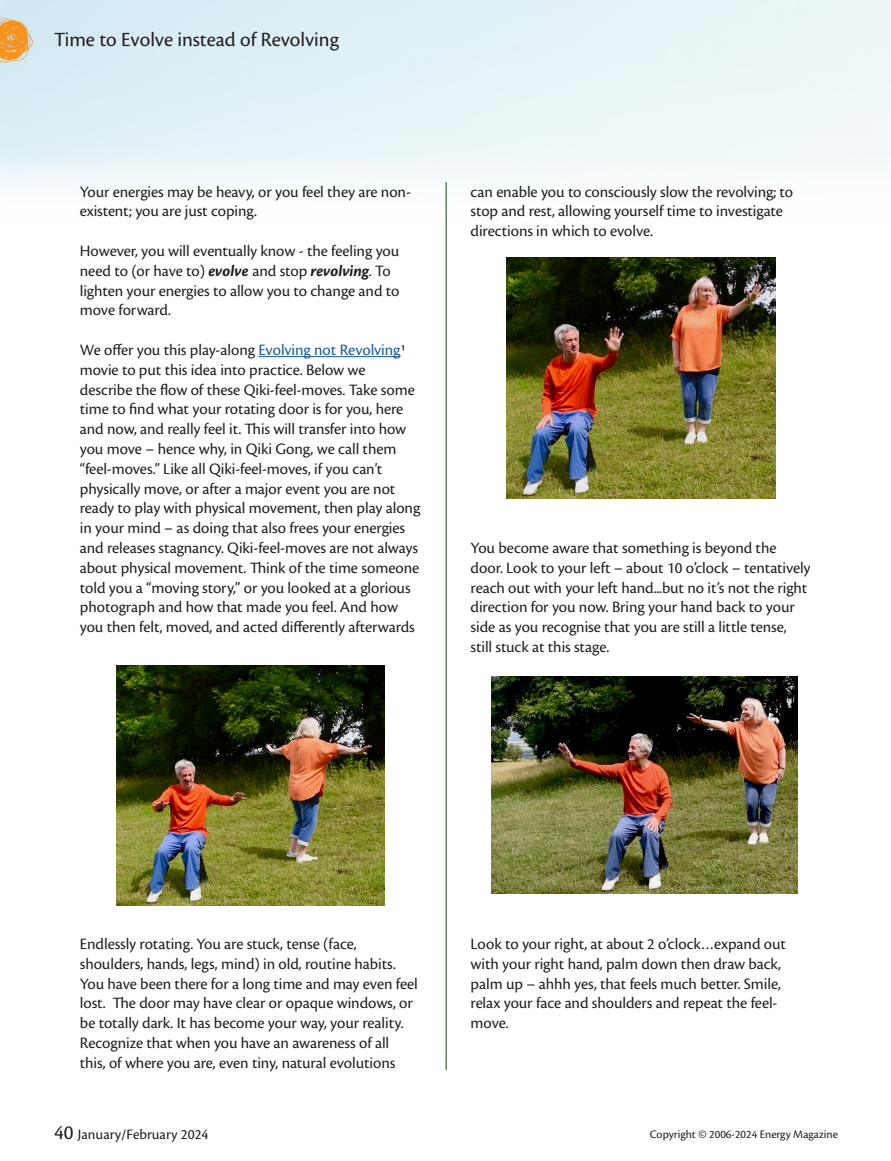
<style>
.page{position:relative;width:891px;height:1161px;background:#fff}
.page>*{position:absolute;margin:0;border:0;box-sizing:border-box;transform-origin:0 0}
.t1{font:21px "Cronos Pro";color:#231f20}
.t2{font:16.5px/19.8px "Cronos Pro";letter-spacing:-.005em;color:#231f20}
.t3{font:15px "Cronos Pro";color:#231f20}
.t4{font:12px "Cronos Pro";color:#231f20}
.s1{font-weight:700;font-style:italic}
.s2{color:#175d9e}
.s3{font-size:21px}
</style>
<div class="page">
<svg style="left:0;top:18px;width:33px;height:45px"></svg>
<hr style="left:446px;top:182px;width:1px;height:888px;background:#647f60">
<hr style="left:258px;top:356px;width:142px;height:1px;background:#175d9e">
<img style="left:116px;top:665px;width:269px;height:240px">
<img style="left:507px;top:258px;width:269px;height:240px">
<img style="left:491px;top:677px;width:307px;height:216px">
<p class="t1" style="left:54px;top:27px;width:286px">Time to Evolve instead of Revolving</p>
<p class="t2" style="left:80px;top:182px;width:333px">Your energies may be heavy, or you feel they are non&shy;existent; you are just coping.</p>
<p class="t2" style="left:80px;top:241px;width:321px">However, you will eventually know - the feeling you need to (or have to) <span class="s1">evolve</span> and stop <span class="s1">revolving</span>. To lighten your energies to allow you to change and to move forward.</p>
<p class="t2" style="left:80px;top:340px;width:342px">We offer you this play-along <span class="s2">Evolving not Revolving</span>1 movie to put this idea into practice. Below we describe the flow of these Qiki-feel-moves. Take some time to find what your rotating door is for you, here and now, and really feel it. This will transfer into how you move – hence why, in Qiki Gong, we call them “feel-moves.” Like all Qiki-feel-moves, if you can’t physically move, or after a major event you are not ready to play with physical movement, then play along in your mind – as doing that also frees your energies and releases stagnancy. Qiki-feel-moves are not always about physical movement. Think of the time someone told you a “moving story,” or you looked at a glorious photograph and how that made you feel. And how you then felt, moved, and acted differently afterwards</p>
<p class="t2" style="left:471px;top:182px;width:324px">can enable you to consciously slow the revolving; to stop and rest, allowing yourself time to investigate directions in which to evolve.</p>
<p class="t2" style="left:471px;top:538px;width:341px">You become aware that something is beyond the door. Look to your left – about 10 o’clock – tentatively reach out with your left hand...but no it’s not the right direction for you now. Bring your hand back to your side as you recognise that you are still a little tense, still stuck at this stage.</p>
<p class="t2" style="left:80px;top:934px;width:339px">Endlessly rotating. You are stuck, tense (face, shoulders, hands, legs, mind) in old, routine habits.<br>You have been there for a long time and may even feel lost. The door may have clear or opaque windows, or be totally dark. It has become your way, your reality.<br>Recognize that when you have an awareness of all this, of where you are, even tiny, natural evolutions</p>
<p class="t2" style="left:471px;top:934px;width:317px">Look to your right, at about 2 o’clock…expand out with your right hand, palm down then draw back, palm up – ahhh yes, that feels much better. Smile, relax your face and shoulders and repeat the feel&shy;move.</p>
<p class="t3" style="left:54px;top:1126px;width:156px"><span class="s3">40</span> January/February 2024</p>
<p class="t4" style="left:650px;top:1127px;width:190px">Copyright © 2006-2024 Energy Magazine</p>
</div>
